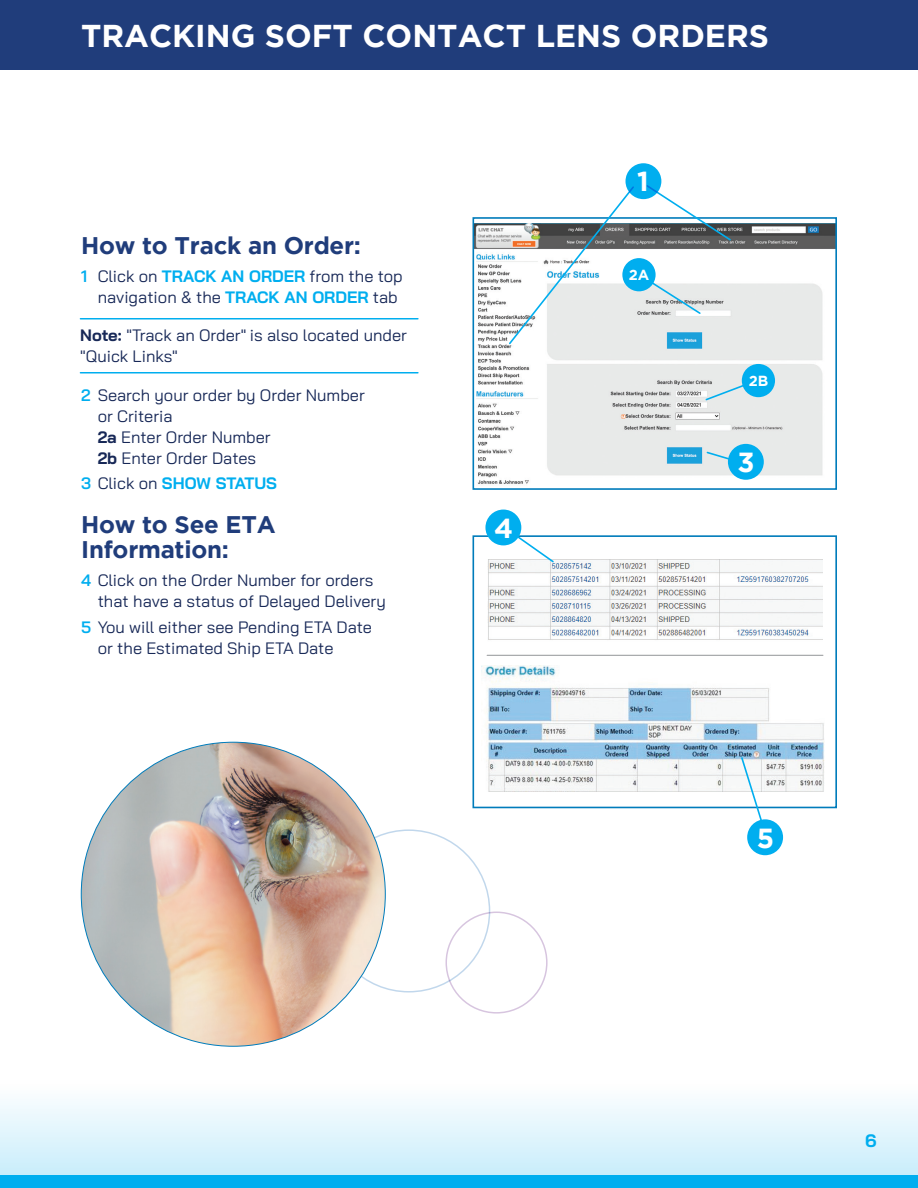
<style>
.page{position:relative;width:918px;height:1188px;background:#fff}
.page>*{position:absolute;margin:0;border:0;box-sizing:border-box;transform-origin:0 0}
.Page_Title{font:700 31.5px "Gotham";color:#fff}
.Page_Title-2{font:700 27.6px "Gotham";color:#fff}
.Page_Subtitle{font:700 24px/25.5px "Gotham";letter-spacing:-.01em;color:#203d7b}
.Page_Number{font:700 18px "Bai Jamjuree";color:#00aeef}
.Numbers_Body_Copy{font:16.5px/21px "Bai Jamjuree";color:#172857}
.Numbers_Body_Copy-2{font:700 16.5px "Bai Jamjuree";letter-spacing:-.005em;color:#00aeef}
.Page_Title-3{font:700 14.55px "Gotham";color:#fff}
.s1{font-weight:600;color:#00aeef}
.s2{font-weight:700;color:#00aeef}
.s3{font-weight:700}
.s4{font-weight:600}
.s5{font-weight:400;color:#172857}
</style>
<div class="page">
<svg style="left:0;top:1101px;width:918px;height:74px;background:#def4fc"></svg>
<div style="left:445px;top:912px;width:103px;height:102px;border:2px solid #ad88be;border-radius:50%"></div>
<img style="left:81px;top:742px;width:304px;height:304px;border-radius:152px">
<div style="left:0;top:1175px;width:918px;height:13px;background:#00aeef"></div>
<img style="left:476px;top:224px;width:358px;height:260px">
<div style="left:473px;top:217px;width:364px;height:273px;border:2px solid #007cbb"></div>
<div style="left:473px;top:535px;width:364px;height:273px;border:2px solid #007cbb"></div>
<svg style="left:645px;top:185px;width:87px;height:57px"></svg>
<div style="left:622px;top:258px;width:34px;height:33px;background:#00aeef;border-radius:50%"></div>
<svg style="left:507px;top:185px;width:128px;height:161px"></svg>
<div style="left:742px;top:364px;width:33px;height:33px;background:#00aeef;border-radius:50%"></div>
<svg style="left:704px;top:382px;width:44px;height:20px"></svg>
<svg style="left:650px;top:281px;width:52px;height:34px;background:#d2dee1"></svg>
<svg style="left:705px;top:451px;width:26px;height:12px"></svg>
<hr style="left:80px;top:318px;width:338px;height:2px;background:#00aeef">
<hr style="left:80px;top:372px;width:338px;height:2px;background:#00aeef">
<div style="left:626px;top:163px;width:35px;height:36px;background:#00aeef;border-radius:50%"></div>
<div style="left:728px;top:444px;width:36px;height:36px;background:#00aeef;border-radius:50%"></div>
<div style="left:0;top:0;width:918px;height:69px;background:#203d7b"></div>
<img style="left:487px;top:559px;width:335px;height:81px">
<div style="left:485px;top:510px;width:36px;height:35px;background:#00aeef;border-radius:50%"></div>
<svg style="left:514px;top:533px;width:41px;height:31px"></svg>
<img style="left:481px;top:666px;width:344px;height:125px">
<div style="left:747px;top:819px;width:36px;height:36px;background:#00aeef;border-radius:50%"></div>
<svg style="left:740px;top:756px;width:24px;height:68px"></svg>
<hr style="left:487px;top:655px;width:336px;height:1px;background:#939598">
<p class="Page_Title" style="left:81px;top:17px;width:690px">TRACKING SOFT CONTACT LENS ORDERS</p>
<p class="Page_Subtitle" style="left:81px;top:232px;width:281px">How to Track an Order:</p>
<p class="Numbers_Body_Copy" style="left:98px;top:266px;width:307px;text-indent:-16px"><span class="s1">1</span> Click on <span class="s2">TRACK AN ORDER</span> from the top navigation &amp; the <span class="s2">TRACK AN ORDER</span> tab</p>
<p class="Numbers_Body_Copy" style="left:80px;top:324px;width:328px"><span class="s3">Note:</span> "Track an Order" is also located under "Quick Links"</p>
<p class="Numbers_Body_Copy" style="left:98px;top:384px;width:269px;text-indent:-16px"><span class="s1">2</span> Search your order by Order Number or Criteria<br><span class="s3">2a</span> Enter Order Number<br><span class="s3">2b</span> Enter Order Dates</p>
<p class="Numbers_Body_Copy-2" style="left:81px;top:474px;width:197px"><span class="s4">3</span> <span class="s5">Click on</span> SHOW STATUS</p>
<p class="Page_Subtitle" style="left:81px;top:511px;width:196px">How to See ETA<br>Information:</p>
<p class="Numbers_Body_Copy" style="left:98px;top:570px;width:290px;text-indent:-16px"><span class="s1">4</span> Click on the Order Number for orders that have a status of Delayed Delivery</p>
<p class="Numbers_Body_Copy" style="left:98px;top:616px;width:276px;text-indent:-16px"><span class="s1">5</span> You will either see Pending ETA Date or the Estimated Ship ETA Date</p>
<p class="Page_Title-2" style="left:494px;top:512px;width:20px">4</p>
<p class="Page_Title-2" style="left:637px;top:165px;width:13px">1</p>
<p class="Page_Title-3" style="left:629px;top:267px;width:22px">2A</p>
<p class="Page_Title-3" style="left:749px;top:373px;width:21px">2B</p>
<p class="Page_Title-2" style="left:738px;top:447px;width:19px">3</p>
<p class="Page_Title-2" style="left:757px;top:822px;width:19px">5</p>
<p class="Page_Number" style="left:865px;top:1131px;width:13px">6</p>
</div>
